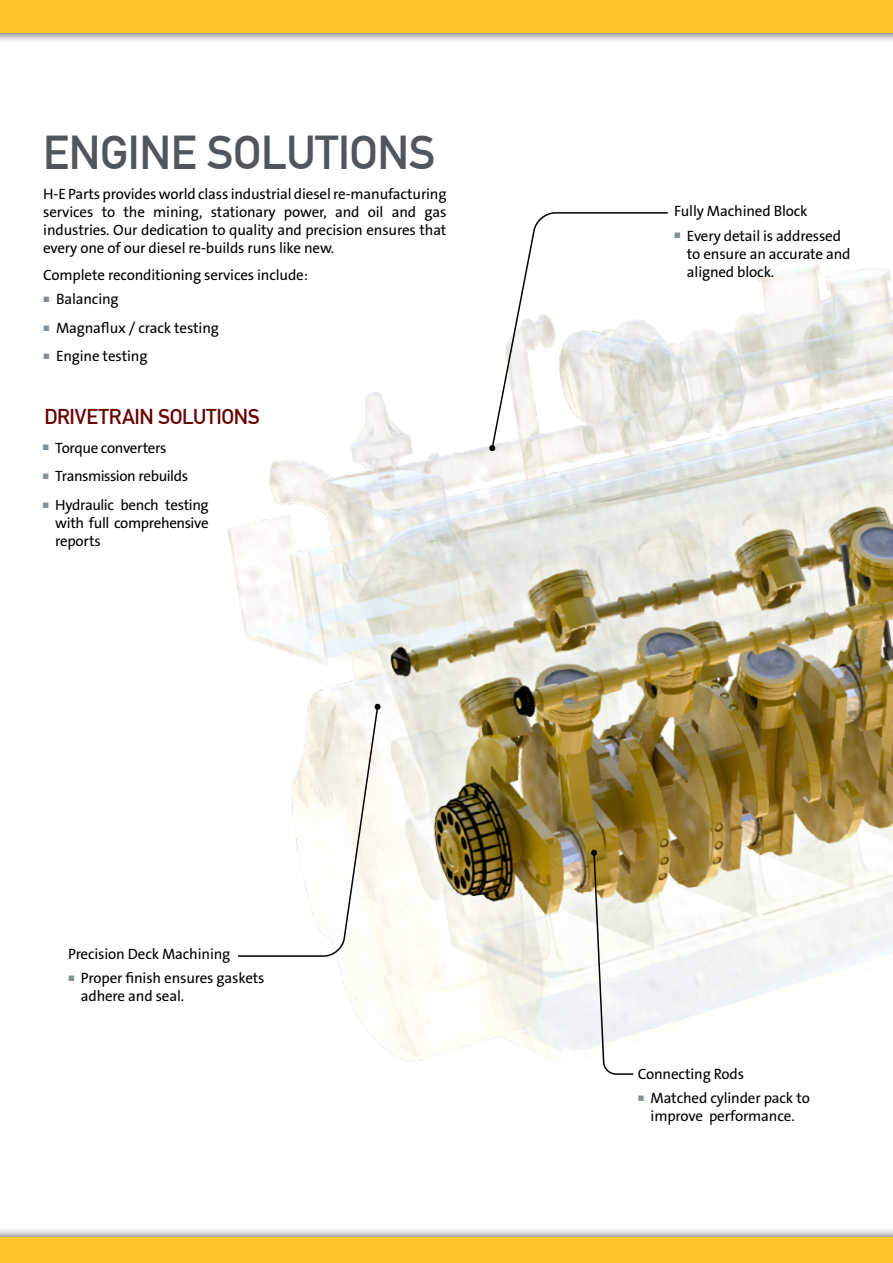
<style>
.page{position:relative;width:893px;height:1263px;background:#fff}
.page>*{position:absolute;margin:0;border:0;box-sizing:border-box;transform-origin:0 0}
.t1{font:700 46.5px "DIN Alternate";letter-spacing:-.01em;color:#51565b}
.t2{font:21px "DIN Mittelschrift LTCYR";letter-spacing:-.015em;color:#680000}
.t3{font:15px/18px "The Sans B W5 Plain";letter-spacing:-.01em;color:#000}
.t4{font:15px/28.7px "The Sans B W5 Plain";letter-spacing:-.03em;color:#000}
</style>
<div class="page">
<div style="left:0;top:0;width:893px;height:44px;background:#000;opacity:.75"></div>
<div style="left:0;top:0;width:893px;height:33px;background:#ffc52b"></div>
<div style="left:0;top:1226px;width:893px;height:37px;background:#000;opacity:.75"></div>
<div style="left:0;top:1237px;width:893px;height:26px;background:#ffc52b"></div>
<img style="left:227px;top:261px;width:666px;height:801px">
<svg style="left:489px;top:212px;width:180px;height:239px"></svg>
<svg style="left:237px;top:704px;width:144px;height:253px"></svg>
<svg style="left:591px;top:850px;width:44px;height:225px"></svg>
<h1 class="t1" style="left:43px;top:117px;width:394px">ENGINE SOLUTIONS</h1>
<p class="t3" style="left:43px;top:185px;width:405px;text-align:justify">H-E Parts provides world class industrial diesel re-manufacturing services to the mining, stationary power, and oil and gas industries. Our dedication to quality and precision ensures that every one of our diesel re-builds runs like new.</p>
<p class="t3" style="left:56px;top:263px;width:253px;line-height:24.5px;text-indent:-13px">Complete reconditioning services include:<br>Balancing</p>
<p class="t3" style="left:56px;top:314px;width:164px;line-height:28.7px">Magnaflux / crack testing<br>Engine testing</p>
<h2 class="t2" style="left:44px;top:405px;width:217px">DRIVETRAIN SOLUTIONS</h2>
<p class="t4" style="left:55px;top:433px;width:155px">Torque converters<br>Transmission rebuilds<br>Hydraulic bench testing</p>
<p class="t3" style="left:55px;top:514px;width:155px">with full comprehensive reports</p>
<p class="t3" style="left:81px;top:942px;width:185px;line-height:24.5px;text-indent:-13px">Precision Deck Machining<br>Proper finish ensures gaskets</p>
<p class="t3" style="left:81px;top:987px;width:105px">adhere and seal.</p>
<p class="t3" style="left:687px;top:199px;width:156px;line-height:24.5px;text-indent:-13px">Fully Machined Block<br>Every detail is addressed</p>
<p class="t3" style="left:687px;top:245px;width:165px">to ensure an accurate and aligned block.</p>
<p class="t3" style="left:651px;top:1062px;width:161px;line-height:24.3px;text-indent:-13px">Connecting Rods<br>Matched cylinder pack to</p>
<p class="t3" style="left:651px;top:1107px;width:146px">improve performance.</p>
</div>
